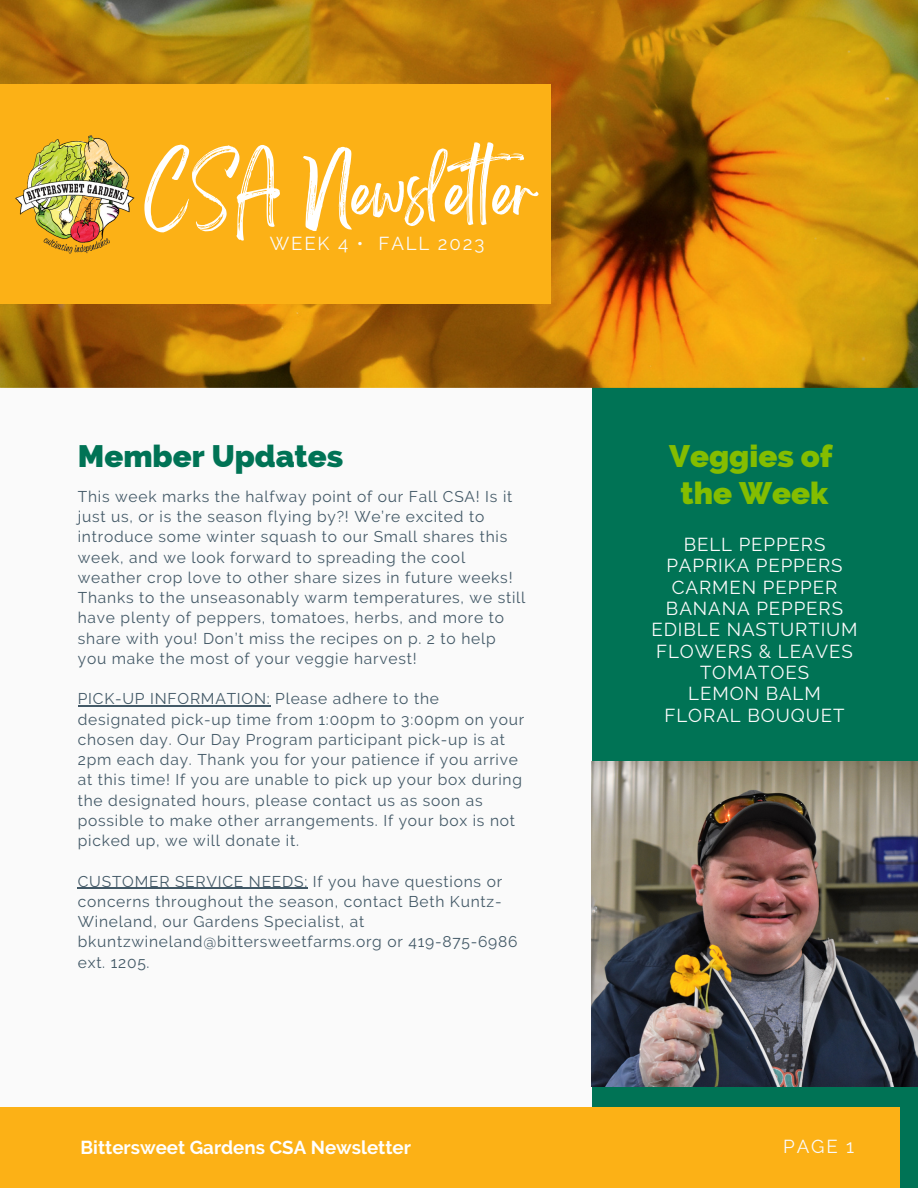
<style>
.page{position:relative;width:918px;height:1188px;background:#fafafa}
.page>*{position:absolute;margin:0;border:0;box-sizing:border-box;transform-origin:0 0}
.t1{font:54.45px "Brightwall";color:#fff}
.t2{font:800 31.2px "Raleway";color:#84bd00}
.t3{font:800 31.2px "Raleway";color:#007355}
.t4{font:18.75px/21.3px "Raleway";letter-spacing:.05em;color:#fafafa}
.t5{font:700 18.75px "Raleway";color:#fff}
.t6{font:18.75px "Raleway";letter-spacing:.1em;color:#fafafa}
.t7{font:15.6px/20.2px "Raleway";letter-spacing:.05em;color:#435967}
</style>
<div class="page">
<div style="left:593px;top:342px;width:325px;height:846px;background:#007355"></div>
<img style="left:0;top:0;width:918px;height:388px">
<img style="left:592px;top:761px;width:325px;height:326px">
<div style="left:0;top:84px;width:550px;height:219px;background:#fcb116"></div>
<div style="left:0;top:1107px;width:900px;height:81px;background:#fcb116"></div>
<img style="left:15px;top:135px;width:120px;height:119px">
<hr style="left:78px;top:705px;width:193px;height:2px;background:#435967">
<hr style="left:78px;top:888px;width:230px;height:1px;background:#435967">
<p class="t1" style="left:144px;top:173px;width:394px">CSA Newsleter</p>
<p class="t6" style="left:270px;top:232px;width:216px">WEEK 4 • FALL 2023</p>
<p class="t3" style="left:78px;top:438px;width:267px">Member Updates</p>
<p class="t7" style="left:78px;top:486px;width:449px">This week marks the halfway point of our Fall CSA! Is it just us, or is the season flying by?! We’re excited to introduce some winter squash to our Small shares this week, and we look forward to spreading the cool weather crop love to other share sizes in future weeks!<br>Thanks to the unseasonably warm temperatures, we still have plenty of peppers, tomatoes, herbs, and more to share with you! Don’t miss the recipes on p. 2 to help you make the most of your veggie harvest!</p>
<p class="t7" style="left:78px;top:689px;width:448px">PICK-UP INFORMATION: Please adhere to the designated pick-up time from 1:00pm to 3:00pm on your chosen day. Our Day Program participant pick-up is at 2pm each day. Thank you for your patience if you arrive at this time! If you are unable to pick up your box during the designated hours, please contact us as soon as possible to make other arrangements. If your box is not picked up, we will donate it.</p>
<p class="t7" style="left:78px;top:871px;width:441px">CUSTOMER SERVICE NEEDS: If you have questions or concerns throughout the season, contact Beth Kuntz-Wineland, our Gardens Specialist, at bkuntzwineland@bittersweetfarms.org or 419-875-6986 ext. 1205.</p>
<p class="t2" style="left:669px;top:438px;width:165px">Veggies of</p>
<p class="t2" style="left:681px;top:475px;width:149px">the Week</p>
<p class="t4" style="left:684px;top:534px;width:143px">BELL PEPPERS</p>
<p class="t4" style="left:666px;top:555px;width:178px">PAPRIKA PEPPERS</p>
<p class="t4" style="left:672px;top:576px;width:167px">CARMEN PEPPER</p>
<p class="t4" style="left:666px;top:598px;width:179px">BANANA PEPPERS</p>
<p class="t4" style="left:651px;top:619px;width:208px">EDIBLE NASTURTIUM<br>FLOWERS &amp; LEAVES</p>
<p class="t4" style="left:700px;top:662px;width:111px">TOMATOES</p>
<p class="t4" style="left:688px;top:683px;width:134px">LEMON BALM</p>
<p class="t4" style="left:665px;top:705px;width:181px">FLORAL BOUQUET</p>
<p class="t5" style="left:81px;top:1136px;width:332px">Bittersweet Gardens CSA Newsletter</p>
<p class="t4" style="left:783px;top:1136px;width:73px">PAGE 1</p>
</div>
